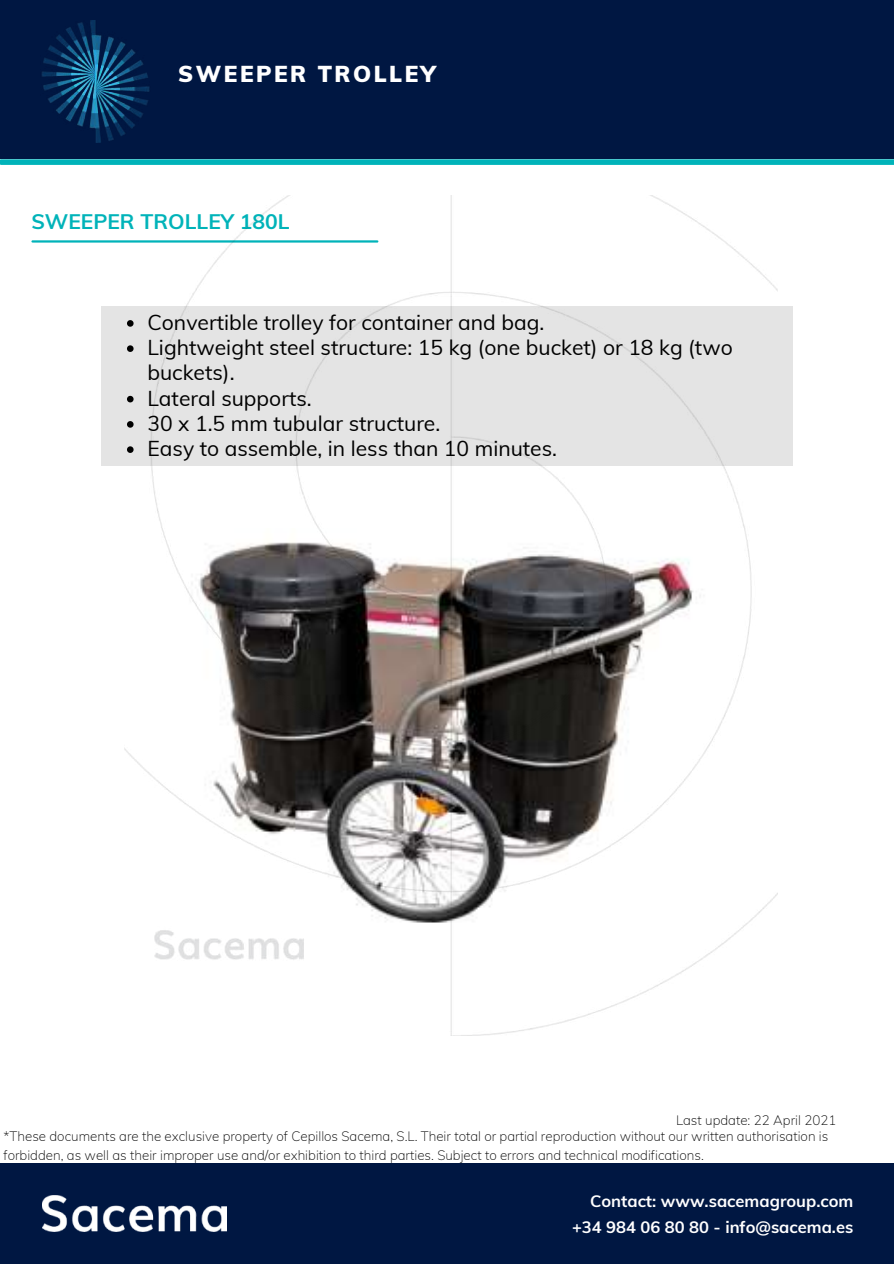
<style>
.page{position:relative;width:894px;height:1264px;background:#fff}
.page>*{position:absolute;margin:0;border:0;box-sizing:border-box;transform-origin:0 0}
.t1{font:900 22.5px "Muli";letter-spacing:.11em;color:#fff}
.t2{font:21.15px/25.2px "Muli";color:#000}
.t3{font:700 21px "Muli";color:#00b3b9}
.t4{font:700 16.5px/26px "Muli";color:#fff;text-align:right}
.t5{font:200 13.35px/18.8px "Muli";color:#000}
</style>
<div class="page">
<div style="left:0;top:0;width:893px;height:159px;background:#001742"></div>
<img style="left:42px;top:20px;width:108px;height:122px">
<div style="left:1px;top:159px;width:892px;height:6px;background:#00b3b9"></div>
<div style="left:0;top:1163px;width:893px;height:100px;background:#001742"></div>
<img style="left:42px;top:1195px;width:184px;height:36px">
<hr style="left:32px;top:240px;width:345px;height:2px;background:#00b3b9">
<div style="left:101px;top:306px;width:691px;height:160px;background:#e4e4e4"></div>
<img style="left:124px;top:195px;width:653px;height:840px">
<h1 class="t1" style="left:178px;top:60px;width:259px">SWEEPER TROLLEY</h1>
<h3 class="t3" style="left:31px;top:208px;width:259px">SWEEPER TROLLEY 180L</h3>
<h2 class="t2" style="left:147px;top:309px;width:586px">Convertible trolley for container and bag.<br>Lightweight steel structure: 15 kg (one bucket) or 18 kg (two buckets).<br>Lateral supports.<br>30 x 1.5 mm tubular structure.<br>Easy to assemble, in less than 10 minutes.</h2>
<p class="t5" style="left:675px;top:1110px;width:162px">Last update: 22 April 2021</p>
<p class="t5" style="left:4px;top:1126px;width:826px">*These documents are the exclusive property of Cepillos Sacema, S.L. Their total or partial reproduction without our written authorisation is forbidden, as well as their improper use and/or exhibition to third parties. Subject to errors and technical modifications.</p>
<p class="t4" style="left:572px;top:1188px;width:283px">Contact: www.sacemagroup.com +34 984 06 80 80 - info@sacema.es</p>
</div>
